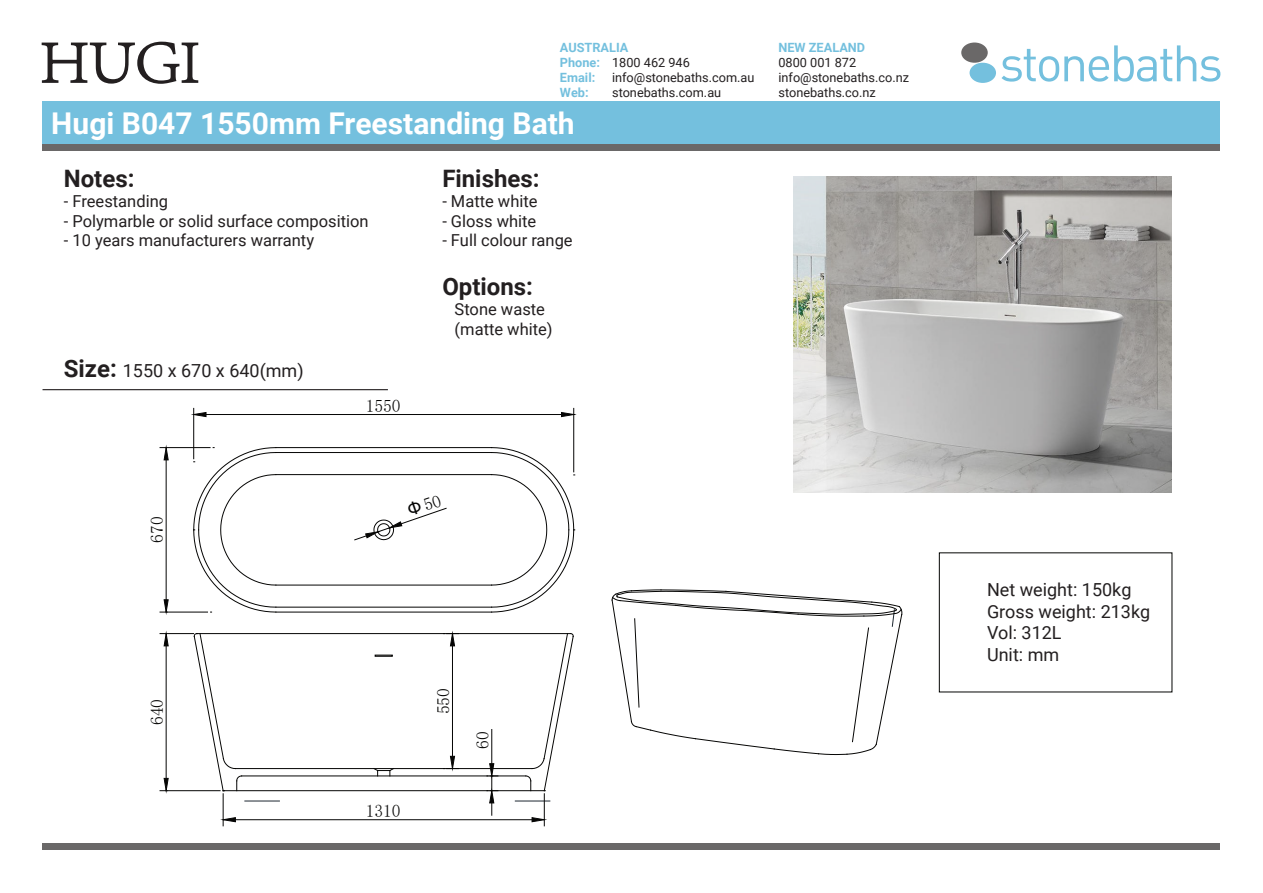
<style>
.page{position:relative;width:1263px;height:893px;background:#fff}
.page>*{position:absolute;margin:0;border:0;box-sizing:border-box;transform-origin:0 0}
.t1{font:700 30px "Roboto";color:#fff}
.t2{font:700 24px "Roboto";color:#231f20}
.t3{font:18px/21.6px "Roboto";color:#231f20}
.t4{font:17.4px "Sim Sun";color:#050504}
.t5{font:16.5px/19.8px "Roboto";color:#231f20}
.t6{font:12.75px/15.3px "Roboto";color:#231f20}
.t7{font:700 12.75px/15.3px "Roboto";color:#74c0de}
.s1{font-weight:700;font-size:24px}
</style>
<div class="page">
<svg style="left:1001px;top:45px;width:219px;height:37px"></svg>
<div style="left:969px;top:63px;width:27px;height:20px;background:#74c0de;border-radius:50%"></div>
<div style="left:961px;top:43px;width:27px;height:20px;background:#6a6868;border-radius:50%"></div>
<div style="left:43px;top:102px;width:1177px;height:42px;background:#74c0de"></div>
<div style="left:43px;top:144px;width:1177px;height:7px;background:#6a6868"></div>
<hr style="left:43px;top:389px;width:345px;height:1px;background:#231f20">
<svg style="left:41px;top:41px;width:158px;height:43px"></svg>
<div style="left:43px;top:843px;width:1177px;height:7px;background:#6a6868"></div>
<hr style="left:515px;top:801px;width:35px;height:1px;background:#1d2730">
<hr style="left:245px;top:801px;width:34px;height:1px;background:#1d2730">
<img style="left:794px;top:177px;width:377px;height:315px">
<hr style="left:276px;top:612px;width:216px;height:1px;background:#050504">
<hr style="left:276px;top:447px;width:216px;height:1px;background:#050504">
<hr style="left:276px;top:607px;width:216px;height:1px;background:#050504">
<hr style="left:276px;top:452px;width:216px;height:1px;background:#050504">
<hr style="left:276px;top:474px;width:216px;height:1px;background:#050504">
<hr style="left:276px;top:585px;width:216px;height:1px;background:#050504">
<hr style="left:197px;top:633px;width:374px;height:1px;background:#050504">
<hr style="left:235px;top:768px;width:297px;height:1px;background:#050504">
<hr style="left:223px;top:790px;width:321px;height:1px;background:#050504">
<hr style="left:242px;top:776px;width:284px;height:1px;background:#050504">
<svg style="left:373px;top:768px;width:21px;height:8px"></svg>
<svg style="left:612px;top:589px;width:290px;height:166px"></svg>
<hr style="left:193px;top:408px;width:1px;height:51px;background:#050504">
<hr style="left:573px;top:408px;width:1px;height:64px;background:#050504">
<hr style="left:206px;top:414px;width:355px;height:1px;background:#050504">
<svg style="left:191px;top:412px;width:15px;height:5px"></svg>
<svg style="left:491px;top:447px;width:84px;height:165px"></svg>
<svg style="left:561px;top:412px;width:15px;height:5px"></svg>
<hr style="left:160px;top:447px;width:50px;height:1px;background:#050504">
<hr style="left:160px;top:612px;width:47px;height:1px;background:#050504">
<hr style="left:166px;top:460px;width:1px;height:140px;background:#050504">
<svg style="left:164px;top:445px;width:5px;height:15px"></svg>
<svg style="left:193px;top:447px;width:83px;height:166px"></svg>
<svg style="left:164px;top:599px;width:5px;height:16px"></svg>
<hr style="left:160px;top:633px;width:34px;height:1px;background:#050504">
<hr style="left:160px;top:790px;width:60px;height:1px;background:#050504">
<hr style="left:166px;top:646px;width:1px;height:132px;background:#050504">
<svg style="left:164px;top:631px;width:5px;height:15px"></svg>
<svg style="left:164px;top:778px;width:5px;height:15px"></svg>
<svg style="left:375px;top:655px;width:17px;height:1px"></svg>
<hr style="left:452px;top:646px;width:1px;height:110px;background:#050504">
<svg style="left:443px;top:756px;width:16px;height:15px"></svg>
<svg style="left:443px;top:631px;width:16px;height:15px"></svg>
<hr style="left:491px;top:729px;width:1px;height:35px;background:#050504">
<svg style="left:487px;top:763px;width:11px;height:52px"></svg>
<hr style="left:544px;top:794px;width:1px;height:32px;background:#050504">
<hr style="left:223px;top:794px;width:1px;height:32px;background:#050504">
<hr style="left:235px;top:819px;width:297px;height:1px;background:#050504">
<svg style="left:532px;top:817px;width:15px;height:5px"></svg>
<svg style="left:525px;top:633px;width:49px;height:158px"></svg>
<svg style="left:194px;top:633px;width:48px;height:158px"></svg>
<svg style="left:221px;top:817px;width:15px;height:5px"></svg>
<svg style="left:354px;top:507px;width:93px;height:33px"></svg>
<p class="t7" style="left:560px;top:39px;width:70px">AUSTRALIA<br>Phone:<br>Email:<br>Web:</p>
<p class="t7" style="left:778px;top:39px;width:88px">NEW ZEALAND</p>
<p class="t6" style="left:612px;top:54px;width:144px">1800 462 946 info@stonebaths.com.au stonebaths.com.au</p>
<p class="t6" style="left:778px;top:54px;width:132px">0800 001 872 info@stonebaths.co.nz stonebaths.co.nz</p>
<h1 class="t1" style="left:51px;top:102px;width:525px">Hugi B047 1550mm Freestanding Bath</h1>
<h2 class="t2" style="left:64px;top:162px;width:72px">Notes:</h2>
<p class="t5" style="left:64px;top:190px;width:106px">- Freestanding</p>
<p class="t5" style="left:64px;top:210px;width:306px">- Polymarble or solid surface composition</p>
<p class="t5" style="left:64px;top:230px;width:252px">- 10 years manufacturers warranty</p>
<h2 class="t2" style="left:442px;top:162px;width:99px">Finishes:</h2>
<p class="t5" style="left:442px;top:190px;width:97px">- Matte white</p>
<p class="t5" style="left:442px;top:210px;width:96px">- Gloss white</p>
<p class="t5" style="left:442px;top:230px;width:132px">- Full colour range</p>
<h2 class="t2" style="left:442px;top:270px;width:92px">Options:</h2>
<p class="t5" style="left:455px;top:298px;width:100px">Stone waste (matte white)</p>
<p class="t3" style="left:64px;top:359px;width:241px"><span class="s1">Size:</span> 1550 x 670 x 640(mm)</p>
<p class="t4" style="left:148px;top:543px;width:28px;rotate:-90deg">670</p>
<p class="t4" style="left:366px;top:397px;width:36px">1550</p>
<p class="t4" style="left:148px;top:725px;width:28px;rotate:-90deg">640</p>
<p class="t4" style="left:434px;top:714px;width:28px;rotate:-90deg">550</p>
<p class="t4" style="left:366px;top:802px;width:36px">1310</p>
<p class="t4" style="left:474px;top:749px;width:19px;rotate:-90deg">60</p>
<p class="t3" style="left:987px;top:578px;width:165px">Net weight: 150kg<br>Gross weight: 213kg<br>Vol: 312L<br>Unit: mm</p>
</div>
